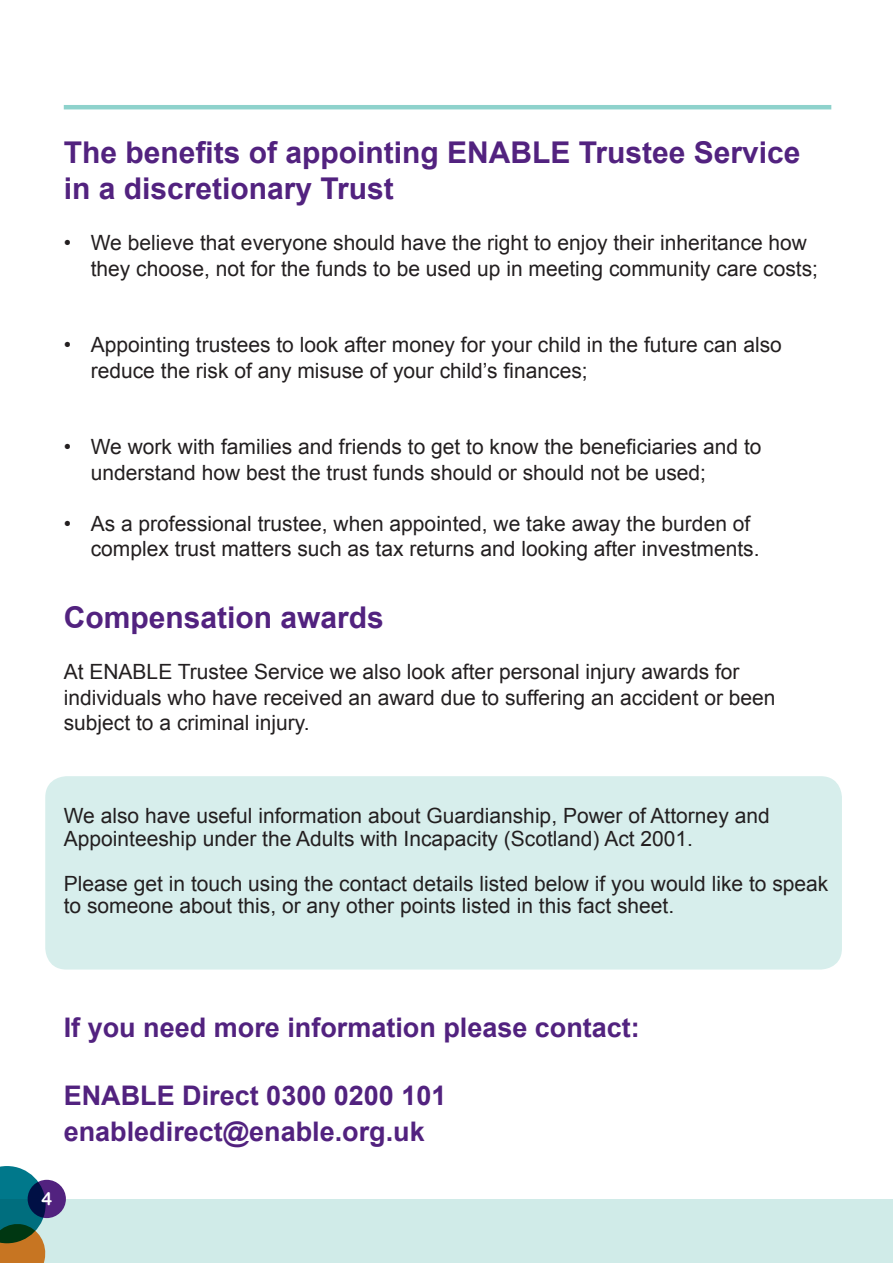
<style>
.page{position:relative;width:893px;height:1263px;background:#fff}
.page>*{position:absolute;margin:0;border:0;box-sizing:border-box;transform-origin:0 0}
.Info1_Bullets_copy{font:700 30px/36px "Arial";color:#52227f}
.Info1_Bullets_copy-2{font:700 27px "Arial";color:#52227f}
.Info1_Bullets_copy-3{font:21px/25.5px "Arial";color:#231f20}
.PStyle3_Bold_Black{font:18px "Arial Rounded MT Bold";color:#fff}
</style>
<div class="page">
<div style="left:0;top:1199px;width:893px;height:64px;background:#d0ebe8"></div>
<div style="left:28px;top:1180px;width:38px;height:38px;background:#52227f;border-radius:50%"></div>
<svg style="left:0;top:1166px;width:48px;height:97px;background:#4b7069"></svg>
<div style="left:45px;top:776px;width:797px;height:193px;background:#d7eeec;border-radius:21px"></div>
<hr style="left:64px;top:105px;width:767px;height:4px;background:#8ed2cc">
<p class="Info1_Bullets_copy" style="left:64px;top:136px;width:738px">The benefits of appointing ENABLE Trustee Service in a discretionary Trust</p>
<p class="Info1_Bullets_copy-3" style="left:91px;top:230px;width:729px;text-indent:-27px">• We believe that everyone should have the right to enjoy their inheritance how they choose, not for the funds to be used up in meeting community care costs;</p>
<p class="Info1_Bullets_copy-3" style="left:91px;top:332px;width:693px;text-indent:-27px">• Appointing trustees to look after money for your child in the future can also reduce the risk of any misuse of your child’s finances;</p>
<p class="Info1_Bullets_copy-3" style="left:91px;top:434px;width:672px;text-indent:-27px">• We work with families and friends to get to know the beneficiaries and to understand how best the trust funds should or should not be used;</p>
<p class="Info1_Bullets_copy-3" style="left:91px;top:511px;width:670px;text-indent:-27px">• As a professional trustee, when appointed, we take away the burden of complex trust matters such as tax returns and looking after investments.</p>
<p class="Info1_Bullets_copy" style="left:64px;top:601px;width:322px">Compensation awards</p>
<p class="Info1_Bullets_copy-3" style="left:64px;top:659px;width:713px">At ENABLE Trustee Service we also look after personal injury awards for individuals who have received an award due to suffering an accident or been subject to a criminal injury.</p>
<p class="Info1_Bullets_copy-3" style="left:64px;top:805px;width:707px;line-height:22.5px">We also have useful information about Guardianship, Power of Attorney and<br>Appointeeship under the Adults with Incapacity (Scotland) Act 2001.</p>
<p class="Info1_Bullets_copy-3" style="left:64px;top:872px;width:766px;line-height:22.5px">Please get in touch using the contact details listed below if you would like to speak to someone about this, or any other points listed in this fact sheet.</p>
<p class="Info1_Bullets_copy-2" style="left:64px;top:1009px;width:578px">If you need more information please contact:</p>
<p class="Info1_Bullets_copy-2" style="left:64px;top:1077px;width:384px">ENABLE Direct 0300 0200 101</p>
<p class="Info1_Bullets_copy-2" style="left:64px;top:1113px;width:362px">enabledirect@enable.org.uk</p>
<p class="PStyle3_Bold_Black" style="left:41px;top:1187px;width:12px">4</p>
</div>
